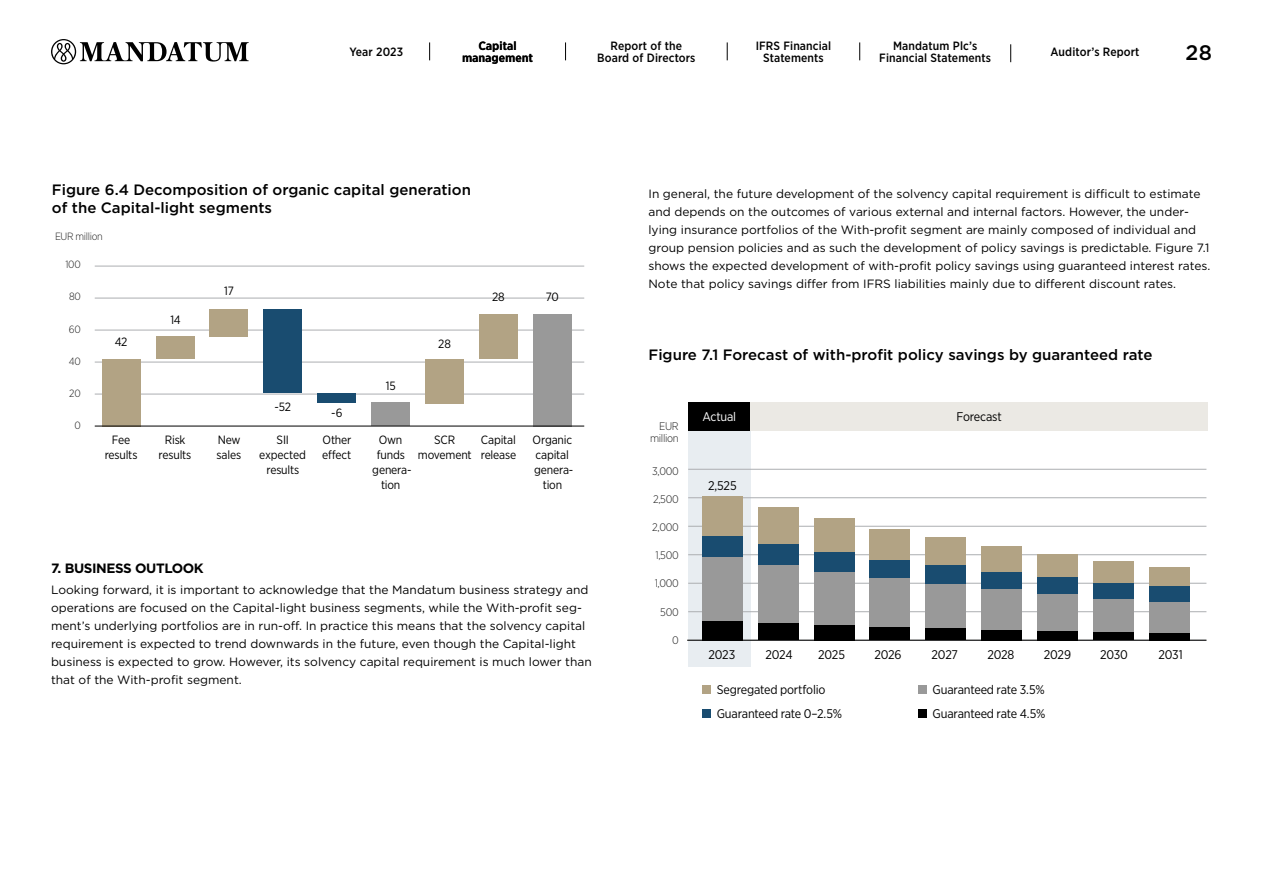
<style>
.page{position:relative;width:1263px;height:893px;background:#fff}
.page>*{position:absolute;margin:0;border:0;box-sizing:border-box;transform-origin:0 0}
.t1{font:500 21px "Gotham";color:#000}
.t2{font:500 15px/18px "Gotham";color:#000}
.t3{font:700 13.5px "Gotham";letter-spacing:-.03em;color:#000}
.t4{font:12.6px/23.5px "Gotham Narrow";letter-spacing:-.015em;color:#000}
.t5{font:12.6px "Gotham Narrow";letter-spacing:-.015em;color:#fff}
.t6{font:12px/18px "Gotham";color:#000}
.t7{font:12px/15px "Gotham Narrow";letter-spacing:-.015em;color:#000;text-align:center}
.t8{font:500 12px/12px "Gotham Narrow";letter-spacing:.01em;color:#000;text-align:center}
.t9{font:700 12px "Gotham Narrow";letter-spacing:.01em;color:#000}
.t10{font:300 10.95px/12.6px "Gotham Narrow";letter-spacing:-.03em;color:#1c1c1c;text-align:right}
.t11{font:300 10.5px "Gotham Narrow";letter-spacing:-.03em;color:#1c1c1c}
</style>
<div class="page">
<hr style="left:95px;top:362px;width:489px;height:1px;background:#acaeb1">
<hr style="left:95px;top:394px;width:489px;height:1px;background:#acaeb1">
<hr style="left:95px;top:298px;width:489px;height:1px;background:#acaeb1">
<hr style="left:95px;top:330px;width:489px;height:1px;background:#acaeb1">
<hr style="left:95px;top:266px;width:489px;height:1px;background:#acaeb1">
<div style="left:102px;top:359px;width:38px;height:67px;background:#b2a384"></div>
<div style="left:156px;top:337px;width:38px;height:22px;background:#b2a384"></div>
<div style="left:210px;top:309px;width:38px;height:28px;background:#b2a384"></div>
<div style="left:264px;top:309px;width:38px;height:84px;background:#194c70"></div>
<div style="left:317px;top:393px;width:39px;height:9px;background:#194c70"></div>
<div style="left:371px;top:402px;width:39px;height:24px;background:#999"></div>
<div style="left:425px;top:359px;width:39px;height:45px;background:#b2a384"></div>
<div style="left:479px;top:314px;width:39px;height:45px;background:#b2a384"></div>
<div style="left:533px;top:314px;width:39px;height:112px;background:#999"></div>
<hr style="left:95px;top:426px;width:489px;height:1px;background:#000">
<div style="left:688px;top:431px;width:62px;height:235px;background:#e8edf1"></div>
<div style="left:688px;top:402px;width:62px;height:29px;background:#000"></div>
<div style="left:750px;top:402px;width:458px;height:29px;background:#ebe9e4"></div>
<hr style="left:688px;top:611px;width:518px;height:1px;background:#acaeb1">
<hr style="left:688px;top:583px;width:518px;height:1px;background:#acaeb1">
<hr style="left:688px;top:554px;width:518px;height:1px;background:#acaeb1">
<hr style="left:688px;top:526px;width:518px;height:1px;background:#acaeb1">
<hr style="left:688px;top:497px;width:518px;height:1px;background:#acaeb1">
<hr style="left:688px;top:469px;width:518px;height:1px;background:#acaeb1">
<div style="left:702px;top:496px;width:40px;height:40px;background:#b2a384"></div>
<div style="left:758px;top:507px;width:40px;height:37px;background:#b2a384"></div>
<div style="left:814px;top:518px;width:40px;height:34px;background:#b2a384"></div>
<div style="left:870px;top:529px;width:40px;height:31px;background:#b2a384"></div>
<div style="left:926px;top:537px;width:40px;height:28px;background:#b2a384"></div>
<div style="left:982px;top:546px;width:40px;height:26px;background:#b2a384"></div>
<div style="left:1037px;top:554px;width:40px;height:23px;background:#b2a384"></div>
<div style="left:1093px;top:561px;width:40px;height:22px;background:#b2a384"></div>
<div style="left:1149px;top:567px;width:40px;height:20px;background:#b2a384"></div>
<div style="left:702px;top:536px;width:40px;height:22px;background:#194c70"></div>
<div style="left:758px;top:544px;width:40px;height:21px;background:#194c70"></div>
<div style="left:814px;top:552px;width:40px;height:20px;background:#194c70"></div>
<div style="left:870px;top:560px;width:40px;height:19px;background:#194c70"></div>
<div style="left:926px;top:566px;width:40px;height:18px;background:#194c70"></div>
<div style="left:982px;top:572px;width:40px;height:17px;background:#194c70"></div>
<div style="left:1037px;top:578px;width:40px;height:16px;background:#194c70"></div>
<div style="left:1093px;top:583px;width:40px;height:16px;background:#194c70"></div>
<div style="left:1149px;top:587px;width:40px;height:15px;background:#194c70"></div>
<div style="left:702px;top:558px;width:40px;height:63px;background:#999"></div>
<div style="left:758px;top:565px;width:40px;height:58px;background:#999"></div>
<div style="left:814px;top:572px;width:40px;height:53px;background:#999"></div>
<div style="left:870px;top:579px;width:40px;height:48px;background:#999"></div>
<div style="left:926px;top:584px;width:40px;height:44px;background:#999"></div>
<div style="left:982px;top:590px;width:40px;height:40px;background:#999"></div>
<div style="left:1037px;top:594px;width:40px;height:37px;background:#999"></div>
<div style="left:1093px;top:599px;width:40px;height:33px;background:#999"></div>
<div style="left:1149px;top:602px;width:40px;height:31px;background:#999"></div>
<div style="left:702px;top:621px;width:40px;height:19px;background:#000"></div>
<div style="left:758px;top:623px;width:40px;height:17px;background:#000"></div>
<div style="left:814px;top:625px;width:40px;height:15px;background:#000"></div>
<div style="left:870px;top:627px;width:40px;height:13px;background:#000"></div>
<div style="left:926px;top:628px;width:40px;height:12px;background:#000"></div>
<div style="left:982px;top:630px;width:40px;height:10px;background:#000"></div>
<div style="left:1037px;top:631px;width:40px;height:9px;background:#000"></div>
<div style="left:1093px;top:632px;width:40px;height:8px;background:#000"></div>
<div style="left:1149px;top:633px;width:40px;height:7px;background:#000"></div>
<hr style="left:687px;top:640px;width:519px;height:1px;background:#000">
<div style="left:702px;top:685px;width:9px;height:9px;background:#b2a384"></div>
<div style="left:702px;top:709px;width:9px;height:9px;background:#194c70"></div>
<div style="left:918px;top:685px;width:9px;height:9px;background:#999"></div>
<div style="left:918px;top:709px;width:9px;height:9px;background:#000"></div>
<svg style="left:565px;top:42px;width:1px;height:18px"></svg>
<svg style="left:859px;top:42px;width:1px;height:18px"></svg>
<svg style="left:727px;top:42px;width:1px;height:18px"></svg>
<svg style="left:1010px;top:44px;width:1px;height:18px"></svg>
<svg style="left:429px;top:42px;width:1px;height:18px"></svg>
<svg style="left:51px;top:39px;width:198px;height:25px"></svg>
<p class="t8" style="left:597px;top:40px;width:100px">Report of the<br>Board of Directors</p>
<p class="t8" style="left:879px;top:40px;width:113px">Mandatum Plc’s<br>Financial Statements</p>
<p class="t9" style="left:478px;top:38px;width:40px">Capital</p>
<p class="t8" style="left:756px;top:40px;width:77px">IFRS Financial<br>Statements</p>
<p class="t8" style="left:1050px;top:46px;width:91px">Auditor’s Report</p>
<p class="t8" style="left:349px;top:46px;width:55px">Year 2023</p>
<h1 class="t1" style="left:1185px;top:39px;width:28px">28</h1>
<p class="t8" style="left:462px;top:52px;width:72px">management</p>
<p class="t2" style="left:52px;top:180px;width:421px">Figure 6.4 Decomposition of organic capital generation of the Capital-light segments</p>
<p class="t11" style="left:55px;top:230px;width:49px">EUR million</p>
<p class="t11" style="left:66px;top:258px;width:17px">100</p>
<p class="t11" style="left:69px;top:290px;width:13px">80</p>
<p class="t11" style="left:69px;top:322px;width:13px">60</p>
<p class="t11" style="left:69px;top:355px;width:14px">40</p>
<p class="t11" style="left:69px;top:387px;width:13px">20</p>
<p class="t11" style="left:74px;top:419px;width:8px">0</p>
<p class="t7" style="left:115px;top:334px;width:14px">42</p>
<p class="t7" style="left:170px;top:312px;width:12px">14</p>
<p class="t7" style="left:224px;top:283px;width:11px">17</p>
<p class="t7" style="left:275px;top:399px;width:18px">-52</p>
<p class="t7" style="left:331px;top:405px;width:13px">-6</p>
<p class="t7" style="left:386px;top:378px;width:11px">15</p>
<p class="t7" style="left:438px;top:336px;width:14px">28</p>
<p class="t7" style="left:492px;top:289px;width:14px">28</p>
<p class="t7" style="left:546px;top:289px;width:15px">70</p>
<p class="t7" style="left:105px;top:432px;width:34px">Fee results</p>
<p class="t7" style="left:159px;top:432px;width:34px">Risk results</p>
<p class="t7" style="left:217px;top:432px;width:26px;text-align:left">New sales</p>
<p class="t7" style="left:259px;top:432px;width:48px">SII expected results</p>
<p class="t7" style="left:322px;top:432px;width:31px;text-align:left">Other effect</p>
<p class="t7" style="left:418px;top:432px;width:55px">SCR movement</p>
<p class="t7" style="left:372px;top:432px;width:41px">Own funds genera&shy;tion</p>
<p class="t7" style="left:481px;top:432px;width:37px;text-align:left">Capital release</p>
<p class="t7" style="left:533px;top:432px;width:42px">Organic capital genera&shy;tion</p>
<p class="t3" style="left:51px;top:559px;width:154px">7. BUSINESS OUTLOOK</p>
<p class="t6" style="left:51px;top:581px;width:542px">Looking forward, it is important to acknowledge that the Mandatum business strategy and operations are focused on the Capital-light business segments, while the With-profit seg&shy;ment’s underlying portfolios are in run-off. In practice this means that the solvency capital requirement is expected to trend downwards in the future, even though the Capital-light business is expected to grow. However, its solvency capital requirement is much lower than that of the With-profit segment.</p>
<p class="t6" style="left:648px;top:185px;width:563px">In general, the future development of the solvency capital requirement is difficult to estimate and depends on the outcomes of various external and internal factors. However, the under&shy;lying insurance portfolios of the With-profit segment are mainly composed of individual and group pension policies and as such the development of policy savings is predictable. Figure 7.1 shows the expected development of with-profit policy savings using guaranteed interest rates.<br>Note that policy savings differ from IFRS liabilities mainly due to different discount rates.</p>
<p class="t2" style="left:648px;top:345px;width:505px">Figure 7.1 Forecast of with-profit policy savings by guaranteed rate</p>
<p class="t10" style="left:650px;top:419px;width:30px">EUR million</p>
<p class="t10" style="left:652px;top:464px;width:28px">3,000</p>
<p class="t10" style="left:653px;top:492px;width:27px">2,500</p>
<p class="t10" style="left:652px;top:520px;width:28px">2,000</p>
<p class="t10" style="left:655px;top:549px;width:25px">1,500</p>
<p class="t10" style="left:655px;top:577px;width:26px">1,000</p>
<p class="t10" style="left:660px;top:605px;width:20px">500</p>
<p class="t10" style="left:672px;top:633px;width:8px">0</p>
<p class="t5" style="left:702px;top:409px;width:35px">Actual</p>
<p class="t4" style="left:956px;top:404px;width:47px">Forecast</p>
<p class="t4" style="left:708px;top:473px;width:30px">2,525</p>
<p class="t4" style="left:708px;top:642px;width:28px">2023</p>
<p class="t4" style="left:765px;top:642px;width:29px">2024</p>
<p class="t4" style="left:818px;top:642px;width:28px">2025</p>
<p class="t4" style="left:874px;top:642px;width:29px">2026</p>
<p class="t4" style="left:932px;top:642px;width:28px">2027</p>
<p class="t4" style="left:987px;top:642px;width:28px">2028</p>
<p class="t4" style="left:1044px;top:642px;width:29px">2029</p>
<p class="t4" style="left:1100px;top:642px;width:29px">2030</p>
<p class="t4" style="left:1158px;top:642px;width:26px">2031</p>
<p class="t4" style="left:717px;top:678px;width:127px">Segregated portfolio<br>Guaranteed rate 0–2.5%</p>
<p class="t4" style="left:932px;top:678px;width:114px">Guaranteed rate 3.5%<br>Guaranteed rate 4.5%</p>
</div>
